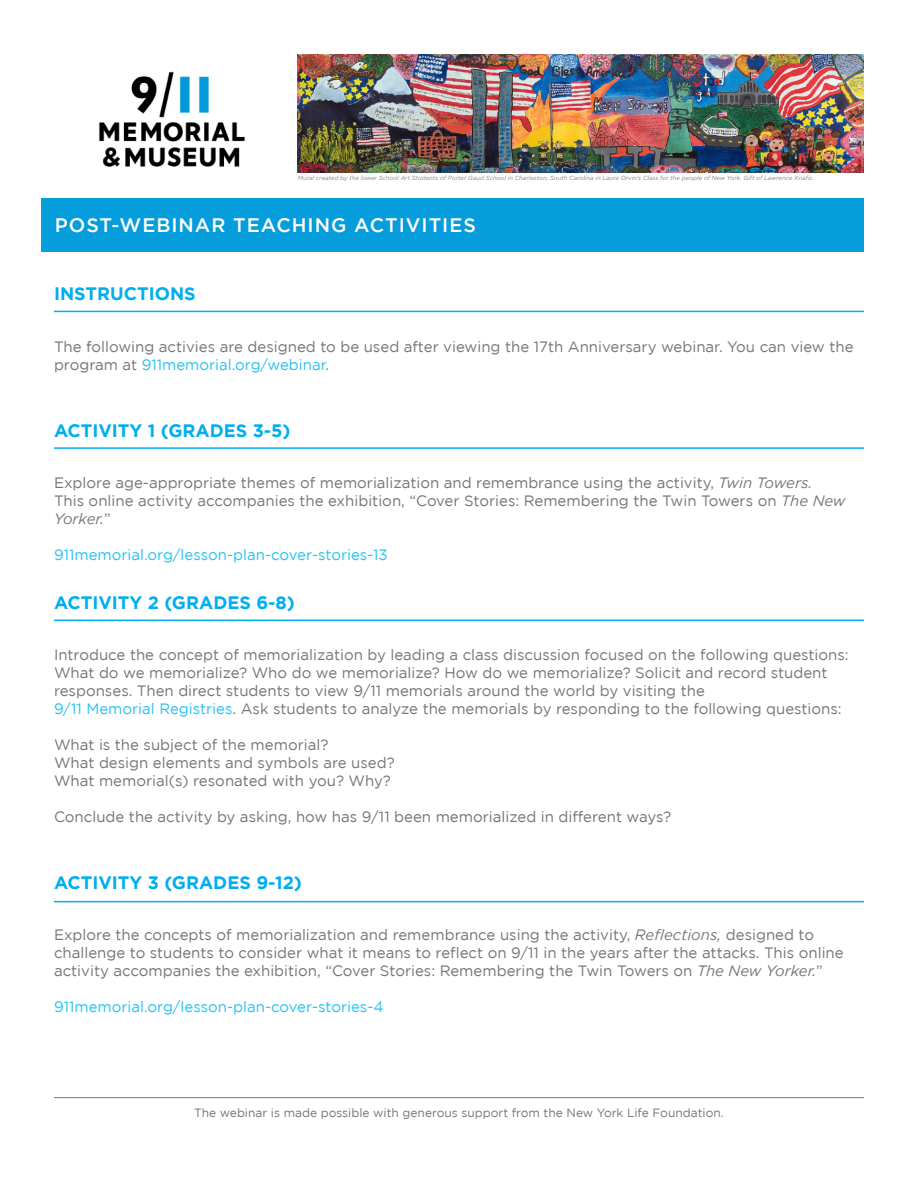
<style>
.page{position:relative;width:918px;height:1188px;background:#fff}
.page>*{position:absolute;margin:0;border:0;box-sizing:border-box;transform-origin:0 0}
.t1{font:500 19.5px "Gotham";letter-spacing:.05em;color:#fff}
.t2{font:700 18px "Gotham";color:#00aeef}
.t3{font:15px/18px "Gotham";color:#757679}
.t4{font:15px "Gotham";color:#27c3f3}
.t5{font:12px "Gotham";color:#757679}
.t6{font:italic 6px "Gotham";color:#808285}
.s1{color:#27c3f3}
.s2{font-style:italic}
</style>
<div class="page">
<div style="left:41px;top:198px;width:823px;height:54px;background:#069ddc"></div>
<hr style="left:54px;top:447px;width:810px;height:2px;background:#00aeef">
<hr style="left:54px;top:620px;width:810px;height:1px;background:#00aeef">
<hr style="left:54px;top:901px;width:810px;height:1px;background:#00aeef">
<hr style="left:54px;top:311px;width:810px;height:1px;background:#00aeef">
<img style="left:99px;top:71px;width:146px;height:96px">
<hr style="left:54px;top:1097px;width:810px;height:1px;background:#757679">
<img style="left:298px;top:54px;width:566px;height:118px">
<p class="t6" style="left:298px;top:175px;width:517px">Mural created by the lower School Art Students of Porter Gaud School in Charleston, South Carolina in Laura Orvin’s Class for the people of New York. Gift of Lawrence Knafo.</p>
<p class="t1" style="left:55px;top:214px;width:423px">POST-WEBINAR TEACHING ACTIVITIES</p>
<p class="t2" style="left:54px;top:284px;width:143px">INSTRUCTIONS</p>
<p class="t3" style="left:54px;top:337px;width:801px">The following activies are designed to be used after viewing the 17th Anniversary webinar. You can view the program at <span class="s1">911memorial.org/webinar</span>.</p>
<p class="t2" style="left:54px;top:420px;width:238px">ACTIVITY 1 (GRADES 3-5)</p>
<p class="t3" style="left:54px;top:473px;width:793px">Explore age-appropriate themes of memorialization and remembrance using the activity, <span class="s2">Twin Towers.<br></span>This online activity accompanies the exhibition, “Cover Stories: Remembering the Twin Towers on <span class="s2">The New<br>Yorker.</span>”</p>
<p class="t4" style="left:54px;top:546px;width:335px">911memorial.org/lesson-plan-cover-stories-13</p>
<p class="t2" style="left:54px;top:593px;width:243px">ACTIVITY 2 (GRADES 6-8)</p>
<p class="t3" style="left:54px;top:646px;width:796px">Introduce the concept of memorialization by leading a class discussion focused on the following questions:<br>What do we memorialize? Who do we memorialize? How do we memorialize? Solicit and record student responses. Then direct students to view 9/11 memorials around the world by visiting the</p>
<p class="t3" style="left:54px;top:700px;width:789px"><span class="s1">9/11 Memorial Registries</span>. Ask students to analyze the memorials by responding to the following questions:</p>
<p class="t3" style="left:54px;top:736px;width:276px">What is the subject of the memorial?</p>
<p class="t3" style="left:54px;top:754px;width:342px">What design elements and symbols are used?</p>
<p class="t3" style="left:54px;top:772px;width:338px">What memorial(s) resonated with you? Why?</p>
<p class="t3" style="left:54px;top:808px;width:619px">Conclude the activity by asking, how has 9/11 been memorialized in different ways?</p>
<p class="t2" style="left:54px;top:872px;width:249px">ACTIVITY 3 (GRADES 9-12)</p>
<p class="t3" style="left:54px;top:925px;width:791px">Explore the concepts of memorialization and remembrance using the activity, <span class="s2">Reflections,</span> designed to challenge to students to consider what it means to reflect on 9/11 in the years after the attacks. This online activity accompanies the exhibition, “Cover Stories: Remembering the Twin Towers on <span class="s2">The New Yorker.</span>”</p>
<p class="t4" style="left:54px;top:998px;width:331px">911memorial.org/lesson-plan-cover-stories-4</p>
<p class="t5" style="left:194px;top:1106px;width:531px">The webinar is made possible with generous support from the New York Life Foundation.</p>
</div>
